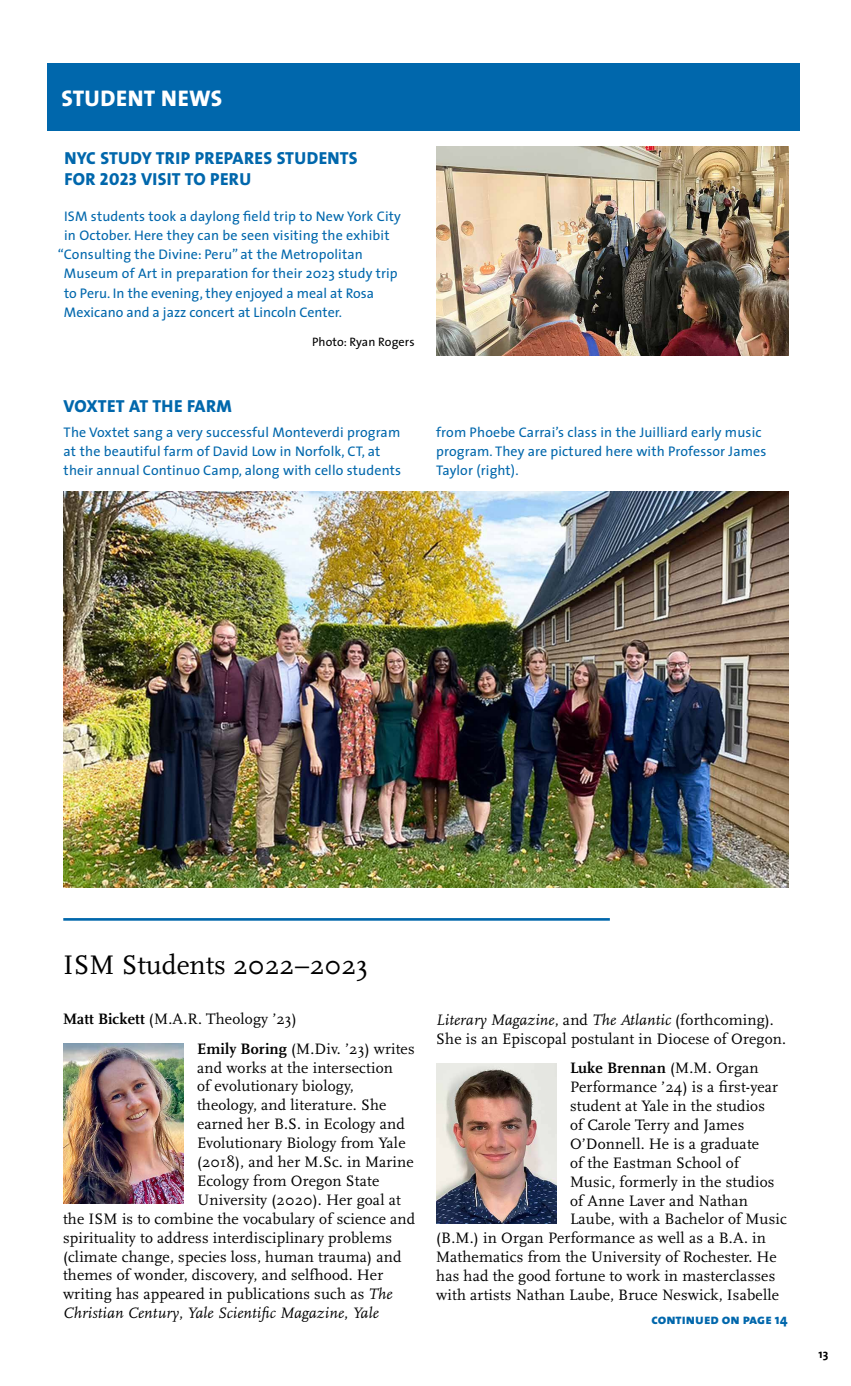
<style>
.page{position:relative;width:851px;height:1386px;background:#fff}
.page>*{position:absolute;margin:0;border:0;box-sizing:border-box;transform-origin:0 0}
.headline_20_pt{font:28px "Scala";color:#000}
.t1{font:22.75px "The Sans Extra Bold Caps";letter-spacing:.015em;color:#fff}
.Small_body_sans{font:17.5px/21px "The Sans Extra Bold Caps";letter-spacing:.02em;color:#0067ac}
.body_copy_first_para{font:15.75px/18.9px "Scala";letter-spacing:.01em;color:#000}
.body_copy_first_para-2{font:italic 15.75px "Scala";letter-spacing:.01em;color:#000}
.body_copy_first_para-3{font:700 15.75px "Scala";letter-spacing:.01em;color:#000}
.Small_body_sans-2{font:14px/19.2px "The Sans";letter-spacing:.01em;color:#0067ac}
.t2{font:14px "The Sans Extra Bold Caps";color:#0067ac}
.Small_body_sans-3{font:12.25px "The Sans";letter-spacing:.01em;color:#000}
.t3{font:700 12.25px "The Sans";color:#000}
.s1{font-weight:700}
.s2{font-style:italic}
.s3{font-style:normal}
.s4{font-family:"The Sans";font-weight:800}
.s5{font-weight:400}
</style>
<div class="page">
<div style="left:48px;top:63px;width:752px;height:68px;background:#0067ac"></div>
<img style="left:436px;top:147px;width:352px;height:209px">
<img style="left:63px;top:491px;width:725px;height:397px">
<hr style="left:63px;top:918px;width:547px;height:3px;background:#0067ac">
<img style="left:63px;top:1044px;width:120px;height:160px">
<img style="left:436px;top:1063px;width:120px;height:160px">
<p class="t1" style="left:62px;top:79px;width:162px">STUDENT NEWS</p>
<p class="Small_body_sans" style="left:64px;top:147px;width:295px">NYC STUDY TRIP PREPARES STUDENTS<br>FOR 2023 VISIT TO PERU</p>
<p class="Small_body_sans-2" style="left:64px;top:206px;width:338px">ISM students took a daylong field trip to New York City</p>
<p class="Small_body_sans-2" style="left:64px;top:225px;width:327px">in October. Here they can be seen visiting the exhibit</p>
<p class="Small_body_sans-2" style="left:58px;top:244px;width:306px">“Consulting the Divine: Peru” at the Metropolitan</p>
<p class="Small_body_sans-2" style="left:64px;top:264px;width:335px">Museum of Art in preparation for their 2023 study trip</p>
<p class="Small_body_sans-2" style="left:64px;top:283px;width:311px">to Peru. In the evening, they enjoyed a meal at Rosa</p>
<p class="Small_body_sans-2" style="left:64px;top:302px;width:279px">Mexicano and a jazz concert at Lincoln Center.</p>
<p class="Small_body_sans-3" style="left:312px;top:331px;width:104px">Photo: Ryan Rogers</p>
<p class="Small_body_sans" style="left:64px;top:395px;width:170px">VOXTET AT THE FARM</p>
<p class="Small_body_sans-2" style="left:64px;top:422px;width:339px">The Voxtet sang a very successful Monteverdi program at the beautiful farm of David Low in Norfolk, CT, at their annual Continuo Camp, along with cello students</p>
<p class="Small_body_sans-2" style="left:436px;top:422px;width:332px">from Phoebe Carrai’s class in the Juilliard early music program. They are pictured here with Professor James<br>Taylor (right).</p>
<p class="headline_20_pt" style="left:63px;top:950px;width:306px">ISM Students 2022–2023</p>
<p class="body_copy_first_para" style="left:63px;top:1010px;width:235px"><span class="s1">Matt Bickett</span> (M.A.R. Theology ’23)</p>
<p class="body_copy_first_para" style="left:197px;top:1039px;width:219px"><span class="s1">Emily Boring</span> (M.Div. ’23) writes</p>
<p class="body_copy_first_para" style="left:197px;top:1058px;width:197px">and works at the intersection</p>
<p class="body_copy_first_para" style="left:197px;top:1077px;width:158px">of evolutionary biology,</p>
<p class="body_copy_first_para" style="left:197px;top:1096px;width:191px">theology, and literature. She</p>
<p class="body_copy_first_para" style="left:197px;top:1115px;width:209px">earned her B.S. in Ecology and</p>
<p class="body_copy_first_para" style="left:197px;top:1134px;width:210px">Evolutionary Biology from Yale</p>
<p class="body_copy_first_para" style="left:197px;top:1153px;width:218px">(2018), and her M.Sc. in Marine</p>
<p class="body_copy_first_para" style="left:197px;top:1172px;width:184px">Ecology from Oregon State</p>
<p class="body_copy_first_para" style="left:197px;top:1191px;width:205px">University (2020). Her goal at</p>
<p class="body_copy_first_para" style="left:63px;top:1209px;width:354px">the ISM is to combine the vocabulary of science and</p>
<p class="body_copy_first_para" style="left:63px;top:1228px;width:330px">spirituality to address interdisciplinary problems</p>
<p class="body_copy_first_para" style="left:63px;top:1247px;width:340px">(climate change, species loss, human trauma) and</p>
<p class="body_copy_first_para" style="left:63px;top:1266px;width:322px">themes of wonder, discovery, and selfhood. Her</p>
<p class="body_copy_first_para" style="left:63px;top:1285px;width:331px">writing has appeared in publications such as <span class="s2">The</span></p>
<p class="body_copy_first_para-2" style="left:63px;top:1305px;width:317px">Christian Century<span class="s3">,</span> Yale Scientific Magazine<span class="s3">,</span> Yale</p>
<p class="t2" style="left:651px;top:1307px;width:138px">continued on page <span class="s4">14</span></p>
<p class="body_copy_first_para" style="left:436px;top:1011px;width:351px"><span class="s2">Literary Magazine</span>, and <span class="s2">The Atlantic</span> (forthcoming).<br>She is an Episcopal postulant in Diocese of Oregon.</p>
<p class="body_copy_first_para-3" style="left:570px;top:1059px;width:190px">Luke Brennan <span class="s5">(M.M. Organ</span></p>
<p class="body_copy_first_para" style="left:570px;top:1078px;width:210px">Performance ’24) is a first-year</p>
<p class="body_copy_first_para" style="left:570px;top:1097px;width:196px">student at Yale in the studios</p>
<p class="body_copy_first_para" style="left:570px;top:1116px;width:176px">of Carole Terry and James</p>
<p class="body_copy_first_para" style="left:570px;top:1135px;width:191px">O’Donnell. He is a graduate</p>
<p class="body_copy_first_para" style="left:570px;top:1153px;width:170px">of the Eastman School of</p>
<p class="body_copy_first_para" style="left:570px;top:1172px;width:206px">Music, formerly in the studios</p>
<p class="body_copy_first_para" style="left:570px;top:1191px;width:179px">of Anne Laver and Nathan</p>
<p class="body_copy_first_para" style="left:570px;top:1210px;width:218px">Laube, with a Bachelor of Music</p>
<p class="body_copy_first_para" style="left:436px;top:1229px;width:331px">(B.M.) in Organ Performance as well as a B.A. in</p>
<p class="body_copy_first_para" style="left:436px;top:1248px;width:342px">Mathematics from the University of Rochester. He</p>
<p class="body_copy_first_para" style="left:436px;top:1267px;width:340px">has had the good fortune to work in masterclasses</p>
<p class="body_copy_first_para" style="left:436px;top:1286px;width:344px">with artists Nathan Laube, Bruce Neswick, Isabelle</p>
<p class="t3" style="left:818px;top:1344px;width:11px">13</p>
</div>
